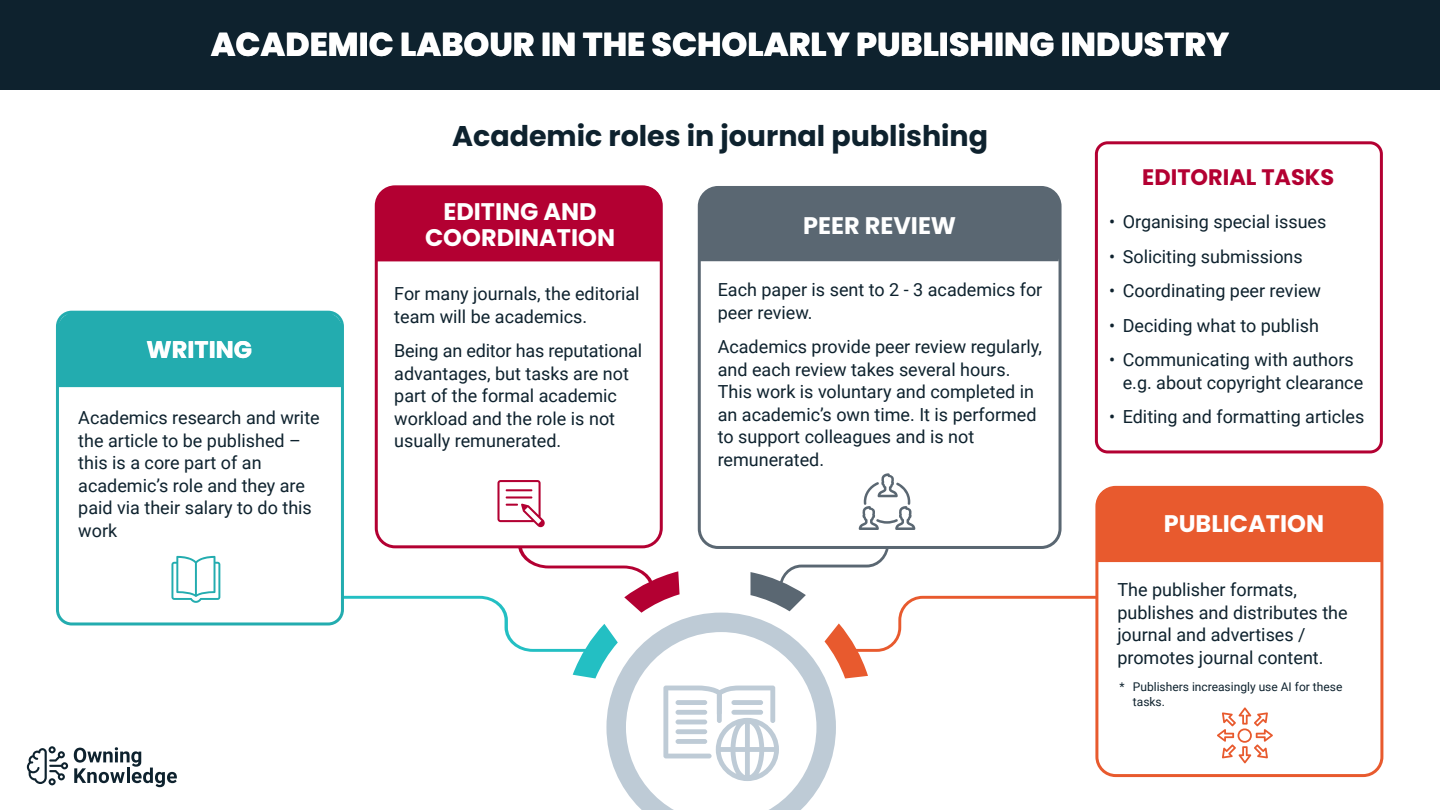
<style>
.page{position:relative;width:1440px;height:810px;background:#fff}
.page>*{position:absolute;margin:0;border:0;box-sizing:border-box;transform-origin:0 0}
.t1{font:800 33px "Poppins";color:#fff}
.t2{font:700 28.5px "Poppins";color:#0e222e}
.t3{font:700 24px/26.2px "Poppins";color:#fff;text-align:center}
.t4{font:700 22.42px "Poppins";color:#b30032}
.t5{font:18px/22.5px "Roboto";color:#0e222e}
.t6{font:12px/15px "Roboto";color:#0e222e}
</style>
<div class="page">
<div style="left:56px;top:311px;width:288px;height:314px;border:3px solid #23acaf;border-radius:14px"></div>
<div style="left:57px;top:312px;width:285px;height:75px;background:#23acaf"></div>
<div style="left:375px;top:185px;width:288px;height:363px;border:3px solid #b30032;border-radius:19px"></div>
<div style="left:0;top:0;width:1440px;height:90px;background:#0e222e"></div>
<div style="left:700px;top:186px;width:359px;height:75px;background:#5a6772"></div>
<svg style="left:74px;top:747px;width:103px;height:40px"></svg>
<svg style="left:27px;top:746px;width:41px;height:39px"></svg>
<svg style="left:171px;top:556px;width:49px;height:47px"></svg>
<div style="left:1095px;top:141px;width:288px;height:312px;border:3px solid #b30032;border-radius:11px"></div>
<div style="left:377px;top:186px;width:285px;height:75px;background:#b30032"></div>
<svg style="left:324px;top:473px;width:1057px;height:337px"></svg>
<h1 class="t1" style="left:211px;top:25px;width:1020px">ACADEMIC LABOUR IN THE SCHOLARLY PUBLISHING INDUSTRY</h1>
<h3 class="t3" style="left:147px;top:336px;width:107px">WRITING</h3>
<p class="t5" style="left:78px;top:406px;width:243px">Academics research and write the article to be published – this is a core part of an academic’s role and they are paid via their salary to do this work</p>
<h2 class="t2" style="left:452px;top:120px;width:538px">Academic roles in journal publishing</h2>
<h3 class="t3" style="left:425px;top:198px;width:192px">EDITING AND<br>COORDINATION</h3>
<p class="t5" style="left:394px;top:282px;width:247px">For many journals, the editorial team will be academics.</p>
<p class="t5" style="left:394px;top:339px;width:250px">Being an editor has reputational advantages, but tasks are not part of the formal academic workload and the role is not usually remunerated.</p>
<h3 class="t3" style="left:803px;top:212px;width:155px">PEER REVIEW</h3>
<p class="t5" style="left:718px;top:278px;width:326px">Each paper is sent to 2 - 3 academics for peer review.</p>
<p class="t5" style="left:718px;top:335px;width:326px">Academics provide peer review regularly, and each review takes several hours.<br>This work is voluntary and completed in an academic’s own time. It is performed to support colleagues and is not remunerated.</p>
<p class="t4" style="left:1142px;top:164px;width:194px">EDITORIAL TASKS</p>
<p class="t5" style="left:1109px;top:210px;width:219px">• Organising special issues</p>
<p class="t5" style="left:1109px;top:244px;width:195px">• Soliciting submissions</p>
<p class="t5" style="left:1109px;top:279px;width:213px">• Coordinating peer review</p>
<p class="t5" style="left:1109px;top:313px;width:211px">• Deciding what to publish</p>
<p class="t5" style="left:1123px;top:348px;width:242px;text-indent:-14px">• Communicating with authors e.g. about copyright clearance</p>
<p class="t5" style="left:1109px;top:405px;width:257px">• Editing and formatting articles</p>
<h3 class="t3" style="left:1164px;top:511px;width:162px">PUBLICATION</h3>
<p class="t5" style="left:1117px;top:578px;width:232px">The publisher formats, publishes and distributes the journal and advertises / promotes journal content.</p>
<p class="t6" style="left:1133px;top:679px;width:211px;text-indent:-14px">* Publishers increasingly use AI for these tasks.</p>
</div>
